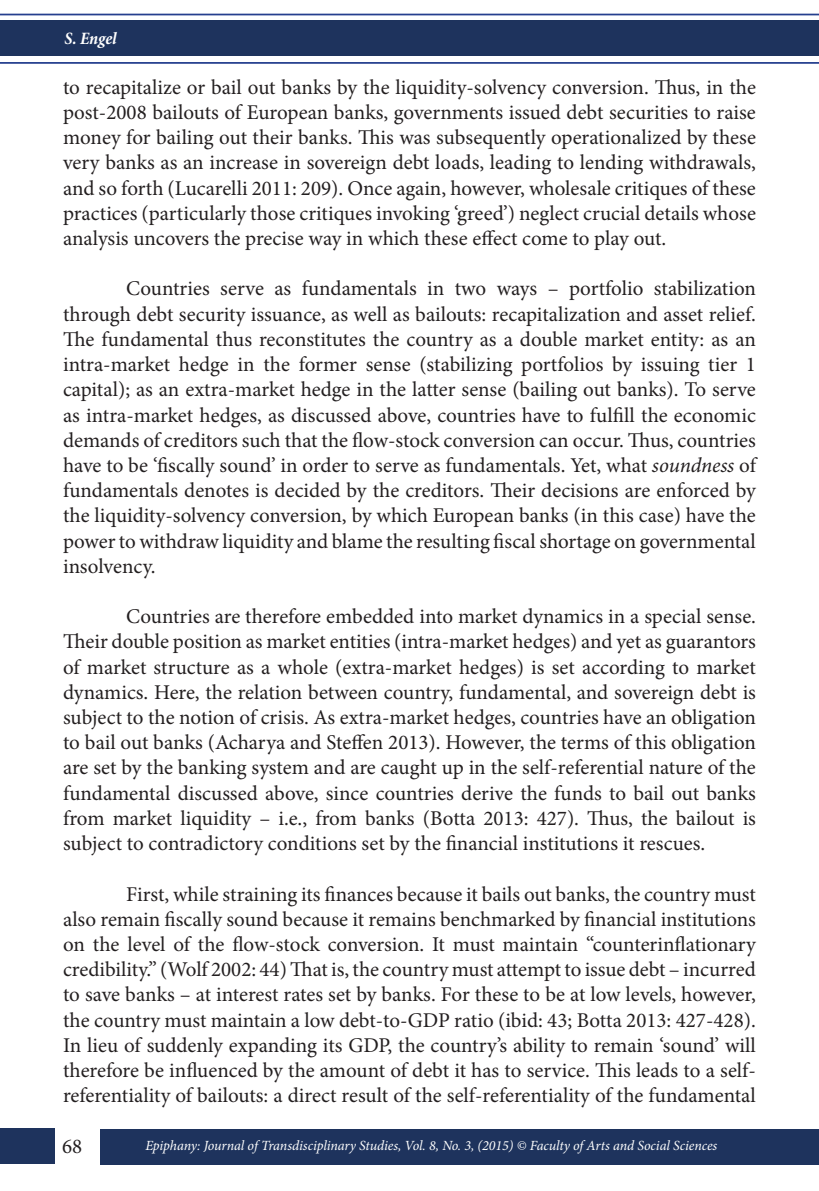
<style>
.page{position:relative;width:819px;height:1191px;background:#fff}
.page>*{position:absolute;margin:0;border:0;box-sizing:border-box;transform-origin:0 0}
.t1{font:21px/25.2px "Minion Pro";color:#231f20;text-align:justify}
.t2{font:italic 700 condensed 17.5px "Minion Pro";letter-spacing:-.005em;color:#fff}
.t3{font:italic 14px "Minion Pro";letter-spacing:-.01em;color:#fff}
.s1{font-style:italic}
</style>
<div class="page">
<div style="left:0;top:21px;width:819px;height:35px;background:#1e335d"></div>
<div style="left:100px;top:1128px;width:719px;height:36px;background:#1e335d"></div>
<div style="left:0;top:1128px;width:54px;height:35px;background:#1e335d"></div>
<hr style="left:0;top:14px;width:819px;height:1px;background:#253f8e">
<hr style="left:0;top:62px;width:819px;height:2px;background:#253f8e">
<p class="t2" style="left:64px;top:26px;width:54px">S. Engel</p>
<p class="t1" style="left:63px;top:75px;width:694px">to recapitalize or bail out banks by the liquidity-solvency conversion. Thus, in the post-2008 bailouts of European banks, governments issued debt securities to raise money for bailing out their banks. This was subsequently operationalized by these very banks as an increase in sovereign debt loads, leading to lending withdrawals, and so forth (Lucarelli 2011: 209). Once again, however, wholesale critiques of these practices (particularly those critiques invoking ‘greed’) neglect crucial details whose analysis uncovers the precise way in which these effect come to play out.</p>
<p class="t1" style="left:63px;top:276px;width:694px;text-indent:63px">Countries serve as fundamentals in two ways – portfolio stabilization through debt security issuance, as well as bailouts: recapitalization and asset relief.<br>The fundamental thus reconstitutes the country as a double market entity: as an intra-market hedge in the former sense (stabilizing portfolios by issuing tier 1 capital); as an extra-market hedge in the latter sense (bailing out banks). To serve as intra-market hedges, as discussed above, countries have to fulfill the economic demands of creditors such that the flow-stock conversion can occur. Thus, countries have to be ‘fiscally sound’ in order to serve as fundamentals. Yet, what <span class="s1">soundness</span> of fundamentals denotes is decided by the creditors. Their decisions are enforced by the liquidity-solvency conversion, by which European banks (in this case) have the power to withdraw liquidity and blame the resulting fiscal shortage on governmental insolvency.</p>
<p class="t1" style="left:63px;top:604px;width:694px;text-indent:63px">Countries are therefore embedded into market dynamics in a special sense.<br>Their double position as market entities (intra-market hedges) and yet as guarantors of market structure as a whole (extra-market hedges) is set according to market dynamics. Here, the relation between country, fundamental, and sovereign debt is subject to the notion of crisis. As extra-market hedges, countries have an obligation to bail out banks (Acharya and Steffen 2013). However, the terms of this obligation are set by the banking system and are caught up in the self-referential nature of the fundamental discussed above, since countries derive the funds to bail out banks from market liquidity – i.e., from banks (Botta 2013: 427). Thus, the bailout is subject to contradictory conditions set by the financial institutions it rescues.</p>
<p class="t1" style="left:63px;top:881px;width:694px;text-indent:63px">First, while straining its finances because it bails out banks, the country must also remain fiscally sound because it remains benchmarked by financial institutions on the level of the flow-stock conversion. It must maintain “counterinflationary credibility.” (Wolf 2002: 44) That is, the country must attempt to issue debt – incurred to save banks – at interest rates set by banks. For these to be at low levels, however, the country must maintain a low debt-to-GDP ratio (ibid: 43; Botta 2013: 427-428).<br>In lieu of suddenly expanding its GDP, the country’s ability to remain ‘sound’ will therefore be influenced by the amount of debt it has to service. This leads to a self&shy;referentiality of bailouts: a direct result of the self-referentiality of the fundamental</p>
<p class="t1" style="left:62px;top:1133px;width:22px">68</p>
<p class="t3" style="left:145px;top:1136px;width:573px">Epiphany: Journal of Transdisciplinary Studies, Vol. 8, No. 3, (2015) © Faculty of Arts and Social Sciences</p>
</div>
